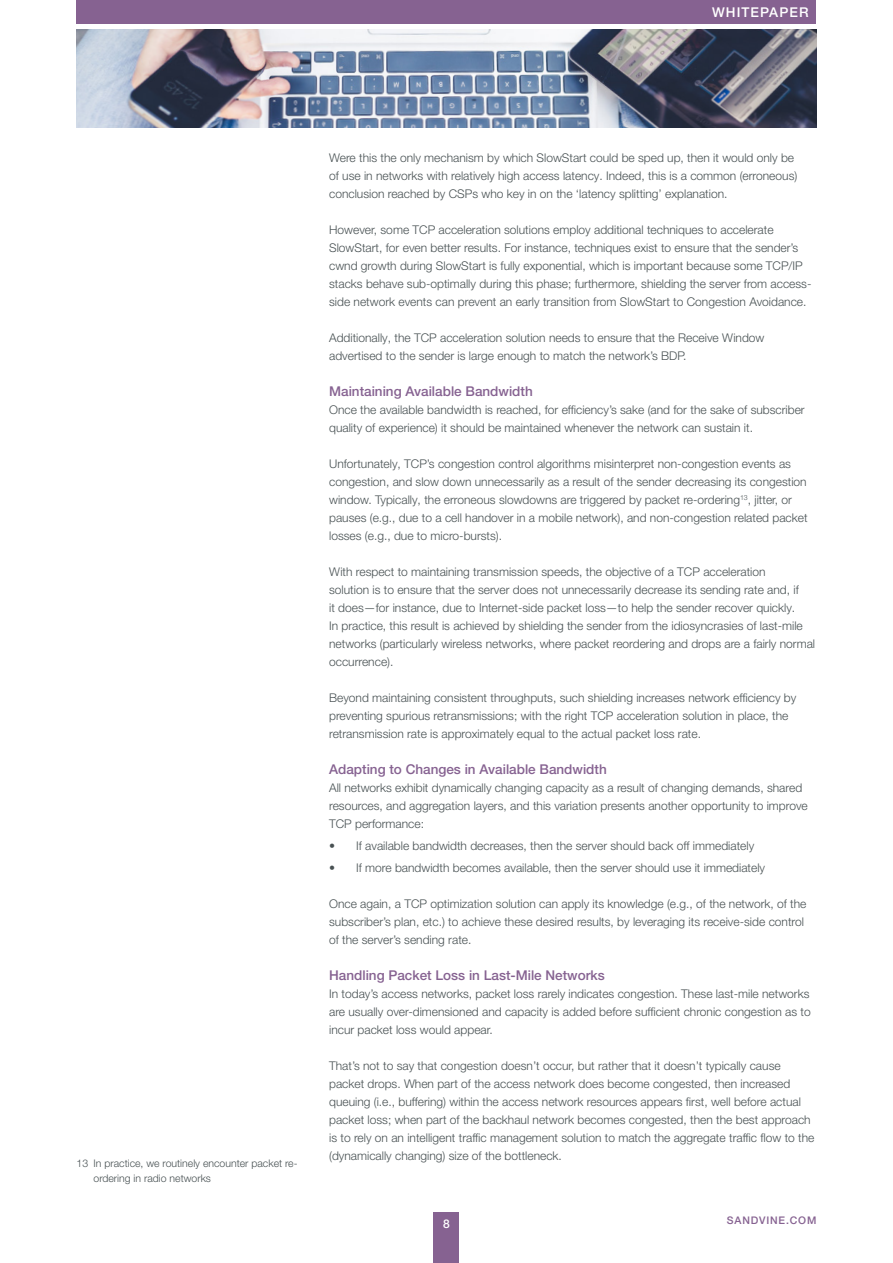
<style>
.page{position:relative;width:893px;height:1263px;background:#fff}
.page>*{position:absolute;margin:0;border:0;box-sizing:border-box;transform-origin:0 0}
.t1{font:500 13.5px "Helvetica Neue LT Pro";color:#866291}
.t2{font:500 13.5px "Helvetica Neue LT Pro";letter-spacing:.08em;color:#fff}
.t3{font:300 12px/18px "Helvetica Neue LT Pro";color:#485153}
.t4{font:500 12px "Helvetica Neue LT Pro";color:#fff}
.Footnote{font:300 10.5px/15px "Helvetica Neue LT Pro";color:#485153}
.t5{font:500 10.5px "Helvetica Neue LT Pro";letter-spacing:.08em;color:#866291}
</style>
<div class="page">
<div style="left:77px;top:0;width:739px;height:24px;background:#866291"></div>
<div style="left:434px;top:1212px;width:25px;height:51px;background:#866291"></div>
<img style="left:77px;top:30px;width:739px;height:98px">
<p class="t2" style="left:712px;top:4px;width:98px">WHITEPAPER</p>
<p class="Footnote" style="left:94px;top:1156px;width:206px;text-indent:-17px">13 In practice, we routinely encounter packet re&shy;ordering in radio networks</p>
<p class="t3" style="left:329px;top:148px;width:470px">Were this the only mechanism by which SlowStart could be sped up, then it would only be of use in networks with relatively high access latency. Indeed, this is a common (erroneous) conclusion reached by CSPs who key in on the ‘latency splitting’ explanation.</p>
<p class="t3" style="left:329px;top:220px;width:484px">However, some TCP acceleration solutions employ additional techniques to accelerate SlowStart, for even better results. For instance, techniques exist to ensure that the sender’s cwnd growth during SlowStart is fully exponential, which is important because some TCP/IP stacks behave sub-optimally during this phase; furthermore, shielding the server from access&shy;side network events can prevent an early transition from SlowStart to Congestion Avoidance.</p>
<p class="t3" style="left:329px;top:328px;width:437px">Additionally, the TCP acceleration solution needs to ensure that the Receive Window advertised to the sender is large enough to match the network’s BDP.</p>
<h2 class="t1" style="left:329px;top:383px;width:205px">Maintaining Available Bandwidth</h2>
<p class="t3" style="left:329px;top:400px;width:477px">Once the available bandwidth is reached, for efficiency’s sake (and for the sake of subscriber quality of experience) it should be maintained whenever the network can sustain it.</p>
<p class="t3" style="left:329px;top:454px;width:480px">Unfortunately, TCP’s congestion control algorithms misinterpret non-congestion events as congestion, and slow down unnecessarily as a result of the sender decreasing its congestion window. Typically, the erroneous slowdowns are triggered by packet re-ordering<sup>13</sup>, jitter, or pauses (e.g., due to a cell handover in a mobile network), and non-congestion related packet losses (e.g., due to micro-bursts).</p>
<p class="t3" style="left:329px;top:562px;width:487px">With respect to maintaining transmission speeds, the objective of a TCP acceleration<br>solution is to ensure that the server does not unnecessarily decrease its sending rate and, if<br>it does—for instance, due to Internet-side packet loss—to help the sender recover quickly.<br>In practice, this result is achieved by shielding the sender from the idiosyncrasies of last-mile networks (particularly wireless networks, where packet reordering and drops are a fairly normal occurrence).</p>
<p class="t3" style="left:329px;top:688px;width:469px">Beyond maintaining consistent throughputs, such shielding increases network efficiency by preventing spurious retransmissions; with the right TCP acceleration solution in place, the retransmission rate is approximately equal to the actual packet loss rate.</p>
<h2 class="t1" style="left:329px;top:761px;width:279px">Adapting to Changes in Available Bandwidth</h2>
<p class="t3" style="left:329px;top:778px;width:480px">All networks exhibit dynamically changing capacity as a result of changing demands, shared resources, and aggregation layers, and this variation presents another opportunity to improve<br>TCP performance:</p>
<p class="t3" style="left:329px;top:836px;width:427px">• If available bandwidth decreases, then the server should back off immediately</p>
<p class="t3" style="left:329px;top:859px;width:437px">• If more bandwidth becomes available, then the server should use it immediately</p>
<p class="t3" style="left:329px;top:895px;width:479px">Once again, a TCP optimization solution can apply its knowledge (e.g., of the network, of the subscriber’s plan, etc.) to achieve these desired results, by leveraging its receive-side control of the server’s sending rate.</p>
<h2 class="t1" style="left:329px;top:967px;width:277px">Handling Packet Loss in Last-Mile Networks</h2>
<p class="t3" style="left:329px;top:985px;width:483px;text-align:justify">In today’s access networks, packet loss rarely indicates congestion. These last-mile networks are usually over-dimensioned and capacity is added before sufficient chronic congestion as to incur packet loss would appear.</p>
<p class="t3" style="left:329px;top:1057px;width:487px">That’s not to say that congestion doesn’t occur, but rather that it doesn’t typically cause packet drops. When part of the access network does become congested, then increased queuing (i.e., buffering) within the access network resources appears first, well before actual packet loss; when part of the backhaul network becomes congested, then the best approach is to rely on an intelligent traffic management solution to match the aggregate traffic flow to the (dynamically changing) size of the bottleneck.</p>
<p class="t4" style="left:443px;top:1216px;width:8px">8</p>
<p class="t5" style="left:727px;top:1214px;width:91px">SANDVINE.COM</p>
</div>
